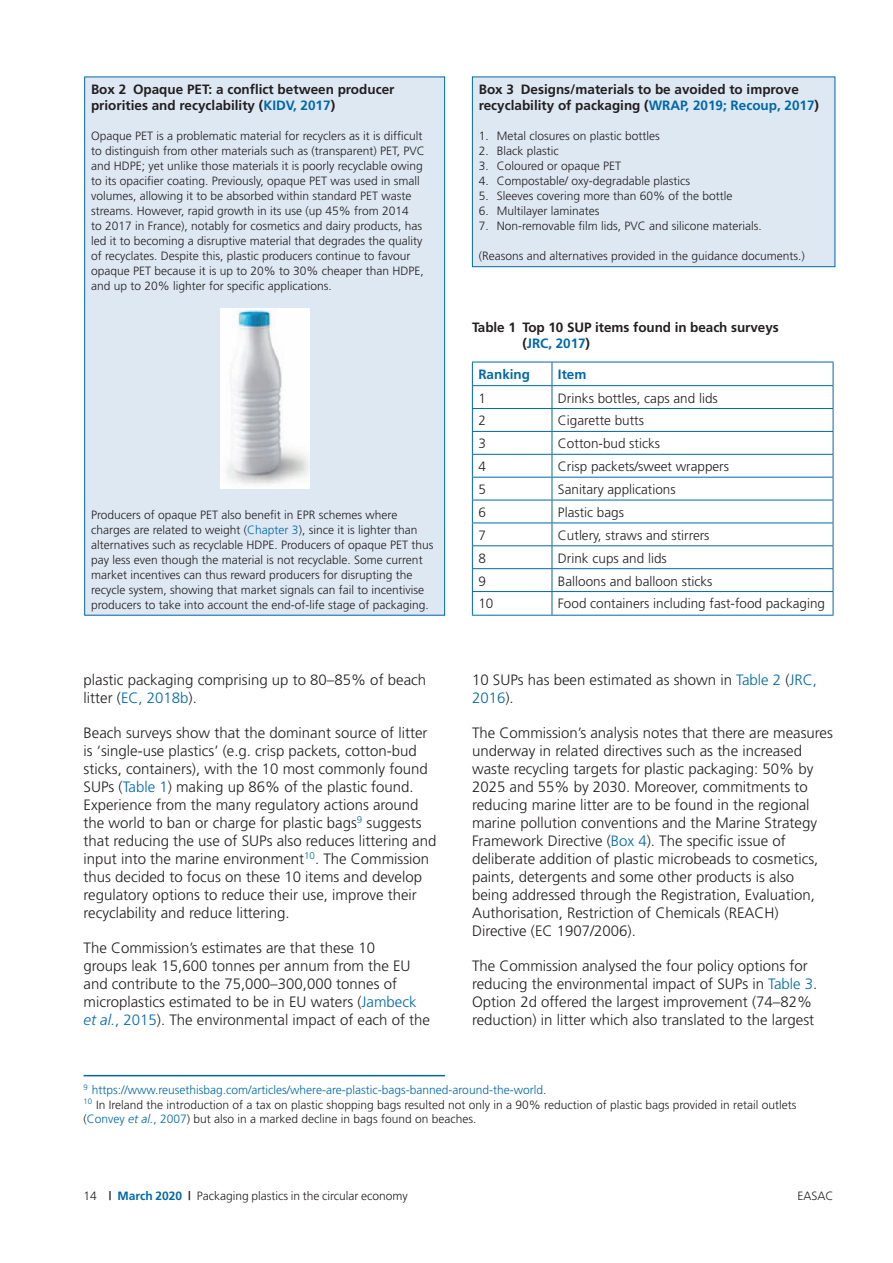
<style>
.page{position:relative;width:893px;height:1263px;background:#fff}
.page>*{position:absolute;margin:0;border:0;box-sizing:border-box;transform-origin:0 0}
.para{font:300 15px/18px "Frutiger";color:#231f20}
.Table_Ttype2{font:300 13.5px "Frutiger";color:#231f20}
.label-boxed-text-gen{font:700 13.5px/16.5px "Frutiger";color:#231f20}
.Ttype2_table_label{font:700 13.5px/16.5px "Frutiger";letter-spacing:-.005em;color:#231f20}
.Tablehead_Ttype2{font:700 13.5px "Frutiger";color:#0068a9}
.para_boxed-text-gene{font:300 12px/15px "Frutiger";color:#231f20}
.p_listItem_list-arab{font:300 12px "Frutiger";color:#231f20}
.footnote{font:300 12px/14.2px "Frutiger";color:#231f20}
.footnote-2{font:300 12px "Frutiger";color:#0068a9}
.s1{color:#0068a9}
.s2{font-style:italic;color:#0068a9}
.s3{color:#231f20}
.s4{font-weight:700}
.s5{font-weight:700;color:#0068a9}
</style>
<div class="page">
<div style="left:85px;top:77px;width:360px;height:538px;background:#dee8f3"></div>
<img style="left:220px;top:308px;width:89px;height:181px">
<div style="left:472px;top:77px;width:363px;height:190px;background:#dee8f3"></div>
<div style="left:472px;top:77px;width:363px;height:190px;border:1px solid #0068a9"></div>
<hr style="left:84px;top:1075px;width:361px;height:1px;background:#0068a9">
<hr style="left:472px;top:362px;width:80px;height:1px;background:#0068a9">
<hr style="left:472px;top:385px;width:80px;height:1px;background:#0068a9">
<hr style="left:552px;top:362px;width:281px;height:1px;background:#0068a9">
<hr style="left:552px;top:385px;width:281px;height:1px;background:#0068a9">
<hr style="left:472px;top:408px;width:80px;height:1px;background:#0068a9">
<hr style="left:552px;top:408px;width:281px;height:1px;background:#0068a9">
<hr style="left:472px;top:431px;width:80px;height:1px;background:#0068a9">
<hr style="left:552px;top:431px;width:281px;height:1px;background:#0068a9">
<hr style="left:472px;top:454px;width:80px;height:1px;background:#0068a9">
<hr style="left:552px;top:454px;width:281px;height:1px;background:#0068a9">
<hr style="left:472px;top:477px;width:80px;height:1px;background:#0068a9">
<hr style="left:552px;top:477px;width:281px;height:1px;background:#0068a9">
<hr style="left:472px;top:500px;width:80px;height:1px;background:#0068a9">
<hr style="left:552px;top:500px;width:281px;height:1px;background:#0068a9">
<hr style="left:472px;top:522px;width:80px;height:1px;background:#0068a9">
<hr style="left:552px;top:522px;width:281px;height:1px;background:#0068a9">
<hr style="left:472px;top:545px;width:80px;height:1px;background:#0068a9">
<hr style="left:552px;top:545px;width:281px;height:1px;background:#0068a9">
<hr style="left:472px;top:568px;width:80px;height:1px;background:#0068a9">
<hr style="left:552px;top:568px;width:281px;height:1px;background:#0068a9">
<hr style="left:472px;top:591px;width:80px;height:1px;background:#0068a9">
<svg style="left:472px;top:362px;width:1px;height:253px"></svg>
<hr style="left:472px;top:615px;width:80px;height:1px;background:#0068a9">
<hr style="left:552px;top:591px;width:281px;height:1px;background:#0068a9">
<svg style="left:552px;top:362px;width:1px;height:253px"></svg>
<svg style="left:833px;top:362px;width:1px;height:253px"></svg>
<hr style="left:552px;top:615px;width:281px;height:1px;background:#0068a9">
<p class="label-boxed-text-gen" style="left:91px;top:81px;width:305px">Box 2 Opaque PET: a conflict between producer priorities and recyclability (<span class="s1">KIDV, 2017</span>)</p>
<p class="para_boxed-text-gene" style="left:91px;top:129px;width:335px">Opaque PET is a problematic material for recyclers as it is difficult to distinguish from other materials such as (transparent) PET, PVC and HDPE; yet unlike those materials it is poorly recyclable owing to its opacifier coating. Previously, opaque PET was used in small volumes, allowing it to be absorbed within standard PET waste streams. However, rapid growth in its use (up 45% from 2014<br>to 2017 in France), notably for cosmetics and dairy products, has led it to becoming a disruptive material that degrades the quality of recyclates. Despite this, plastic producers continue to favour opaque PET because it is up to 20% to 30% cheaper than HDPE, and up to 20% lighter for specific applications.</p>
<p class="para_boxed-text-gene" style="left:91px;top:507px;width:344px">Producers of opaque PET also benefit in EPR schemes where charges are related to weight (<span class="s1">Chapter 3</span>), since it is lighter than alternatives such as recyclable HDPE. Producers of opaque PET thus pay less even though the material is not recyclable. Some current market incentives can thus reward producers for disrupting the recycle system, showing that market signals can fail to incentivise producers to take into account the end-of-life stage of packaging.</p>
<p class="para" style="left:84px;top:671px;width:344px">plastic packaging comprising up to 80–85% of beach litter (<span class="s1">EC, 2018b</span>).</p>
<p class="para" style="left:84px;top:724px;width:354px">Beach surveys show that the dominant source of litter is ‘single-use plastics’ (e.g. crisp packets, cotton-bud sticks, containers), with the 10 most commonly found SUPs (<span class="s1">Table 1</span>) making up 86% of the plastic found.<br>Experience from the many regulatory actions around the world to ban or charge for plastic bags<sup>9</sup> suggests that reducing the use of SUPs also reduces littering and input into the marine environment<sup>10</sup>. The Commission thus decided to focus on these 10 items and develop regulatory options to reduce their use, improve their recyclability and reduce littering.</p>
<p class="para" style="left:84px;top:938px;width:348px">The Commission’s estimates are that these 10<br>groups leak 15,600 tonnes per annum from the EU and contribute to the 75,000–300,000 tonnes of microplastics estimated to be in EU waters (<span class="s1">Jambeck </span><span class="s2">et al.</span><span class="s1">, 2015</span>). The environmental impact of each of the</p>
<p class="label-boxed-text-gen" style="left:479px;top:81px;width:342px">Box 3 Designs/materials to be avoided to improve recyclability of packaging (<span class="s1">WRAP, 2019; Recoup, 2017</span>)</p>
<p class="p_listItem_list-arab" style="left:479px;top:129px;width:183px">1. Metal closures on plastic bottles</p>
<p class="p_listItem_list-arab" style="left:479px;top:144px;width:81px">2. Black plastic</p>
<p class="p_listItem_list-arab" style="left:479px;top:159px;width:144px">3. Coloured or opaque PET</p>
<p class="p_listItem_list-arab" style="left:479px;top:174px;width:213px">4. Compostable/ oxy-degradable plastics</p>
<p class="p_listItem_list-arab" style="left:479px;top:189px;width:255px">5. Sleeves covering more than 60% of the bottle</p>
<p class="p_listItem_list-arab" style="left:479px;top:204px;width:122px">6. Multilayer laminates</p>
<p class="p_listItem_list-arab" style="left:479px;top:219px;width:285px">7. Non-removable film lids, PVC and silicone materials.</p>
<p class="para_boxed-text-gene" style="left:479px;top:249px;width:328px">(Reasons and alternatives provided in the guidance documents.)</p>
<p class="Ttype2_table_label" style="left:522px;top:319px;width:258px;text-indent:-50px">Table 1 Top 10 SUP items found in beach surveys (<span class="s1">JRC, 2017</span>)</p>
<p class="Tablehead_Ttype2" style="left:478px;top:366px;width:53px">Ranking</p>
<p class="Tablehead_Ttype2" style="left:558px;top:366px;width:30px">Item</p>
<p class="Table_Ttype2" style="left:478px;top:390px;width:9px">1</p>
<p class="Table_Ttype2" style="left:558px;top:390px;width:161px">Drinks bottles, caps and lids</p>
<p class="Table_Ttype2" style="left:478px;top:413px;width:9px">2</p>
<p class="Table_Ttype2" style="left:558px;top:413px;width:88px">Cigarette butts</p>
<p class="Table_Ttype2" style="left:478px;top:436px;width:9px">3</p>
<p class="Table_Ttype2" style="left:558px;top:436px;width:104px">Cotton-bud sticks</p>
<p class="Table_Ttype2" style="left:478px;top:459px;width:9px">4</p>
<p class="Table_Ttype2" style="left:558px;top:459px;width:173px">Crisp packets/sweet wrappers</p>
<p class="Table_Ttype2" style="left:478px;top:482px;width:9px">5</p>
<p class="Table_Ttype2" style="left:558px;top:482px;width:119px">Sanitary applications</p>
<p class="Table_Ttype2" style="left:478px;top:505px;width:9px">6</p>
<p class="Table_Ttype2" style="left:558px;top:505px;width:68px">Plastic bags</p>
<p class="Table_Ttype2" style="left:478px;top:527px;width:9px">7</p>
<p class="Table_Ttype2" style="left:558px;top:527px;width:153px">Cutlery, straws and stirrers</p>
<p class="Table_Ttype2" style="left:478px;top:550px;width:9px">8</p>
<p class="Table_Ttype2" style="left:558px;top:550px;width:110px">Drink cups and lids</p>
<p class="Table_Ttype2" style="left:478px;top:573px;width:9px">9</p>
<p class="Table_Ttype2" style="left:558px;top:573px;width:156px">Balloons and balloon sticks</p>
<p class="Table_Ttype2" style="left:478px;top:596px;width:17px">10</p>
<p class="Table_Ttype2" style="left:558px;top:596px;width:269px">Food containers including fast-food packaging</p>
<p class="para" style="left:472px;top:671px;width:347px">10 SUPs has been estimated as shown in <span class="s1">Table 2</span> (<span class="s1">JRC,<br>2016</span>).</p>
<p class="para" style="left:472px;top:724px;width:362px">The Commission’s analysis notes that there are measures underway in related directives such as the increased waste recycling targets for plastic packaging: 50% by 2025 and 55% by 2030. Moreover, commitments to reducing marine litter are to be found in the regional marine pollution conventions and the Marine Strategy Framework Directive (<span class="s1">Box 4</span>). The specific issue of deliberate addition of plastic microbeads to cosmetics, paints, detergents and some other products is also being addressed through the Registration, Evaluation, Authorisation, Restriction of Chemicals (REACH)<br>Directive (EC 1907/2006).</p>
<p class="para" style="left:472px;top:956px;width:347px">The Commission analysed the four policy options for reducing the environmental impact of SUPs in <span class="s1">Table 3</span>.<br>Option 2d offered the largest improvement (74–82% reduction) in litter which also translated to the largest</p>
<p class="footnote-2" style="left:84px;top:1083px;width:464px"><sup>9</sup> https://www.reusethisbag.com/articles/where-are-plastic-bags-banned-around-the-world<span class="s3">.</span></p>
<p class="footnote" style="left:84px;top:1097px;width:714px"><sup>10</sup> In Ireland the introduction of a tax on plastic shopping bags resulted not only in a 90% reduction of plastic bags provided in retail outlets (<span class="s1">Convey</span> <span class="s2">et al.</span><span class="s1">, 2007</span>) but also in a marked decline in bags found on beaches.</p>
<p class="para_boxed-text-gene" style="left:84px;top:1189px;width:326px">14 <span class="s4">|</span> <span class="s5">March 2020</span> <span class="s4">|</span> Packaging plastics in the circular economy</p>
<p class="para_boxed-text-gene" style="left:797px;top:1189px;width:38px">EASAC</p>
</div>
